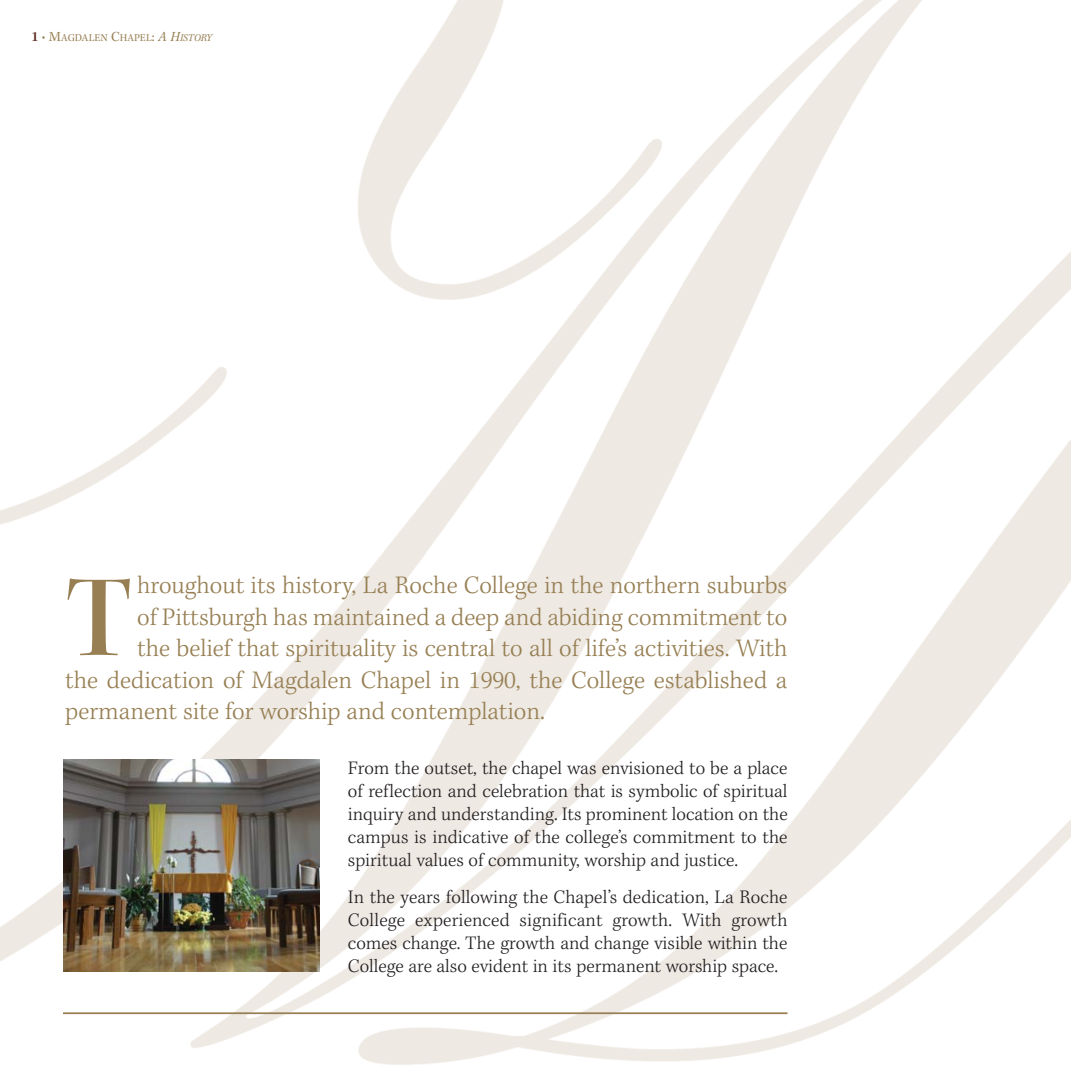
<style>
.page{position:relative;width:1071px;height:1071px;background:#fff}
.page>*{position:absolute;margin:0;border:0;box-sizing:border-box;transform-origin:0 0}
.t1{font:115.5px "Kepl MM 0 0 0 0 201 218 278 301";color:#977f53}
.t2{font:25.38px "Kepl MM 307 0 251 0 242 0 198 0";color:#977f53}
.t3{font:19.25px/23.1px "Kepl MM 307 0 251 0 242 0 198 0";color:#231f20;text-align:justify}
.t4{font:10.5px "Kepl MM 240 67 196 55 188 53 154 43";letter-spacing:-.005em;color:#977f53}
.s1{font-family:"Kepl MM 147 160 120 131 116 125 95 102";font-size:14px;color:#562318}
.s2{font-size:14px}
.s3{font-family:"Kepl MM It 240 67 196 55 188 53 154 43";font-size:14px}
.s4{font-family:"Kepl MM It 240 67 196 55 188 53 154 43"}
</style>
<div class="page">
<img style="left:0;top:0;width:1071px;height:1065px">
<img style="left:63px;top:759px;width:256px;height:212px">
<hr style="left:63px;top:1012px;width:725px;height:2px;background:#977f53">
<p class="t4" style="left:32px;top:34px;width:182px"><span class="s1">1</span> <span class="s2">• M</span>AGDALEN <span class="s2">C</span>HAPEL<span class="s2">:</span> <span class="s3">A H</span><span class="s4">ISTORY</span></p>
<p class="t2" style="left:137px;top:576px;width:652px">hroughout its history, La Roche College in the northern suburbs</p>
<p class="t2" style="left:137px;top:607px;width:652px">of Pittsburgh has maintained a deep and abiding commitment to</p>
<p class="t2" style="left:137px;top:639px;width:652px">the belief that spirituality is central to all of life’s activities. With</p>
<p class="t2" style="left:65px;top:670px;width:724px">the dedication of Magdalen Chapel in 1990, the College established a</p>
<p class="t2" style="left:65px;top:702px;width:481px">permanent site for worship and contemplation.</p>
<p class="t1" style="left:65px;top:575px;width:70px">T</p>
<p class="t3" style="left:348px;top:758px;width:441px">From the outset, the chapel was envisioned to be a place of reflection and celebration that is symbolic of spiritual inquiry and understanding. Its prominent location on the campus is indicative of the college’s commitment to the spiritual values of community, worship and justice.</p>
<p class="t3" style="left:348px;top:887px;width:441px">In the years following the Chapel’s dedication, La Roche College experienced significant growth. With growth comes change. The growth and change visible within the College are also evident in its permanent worship space.</p>
</div>
